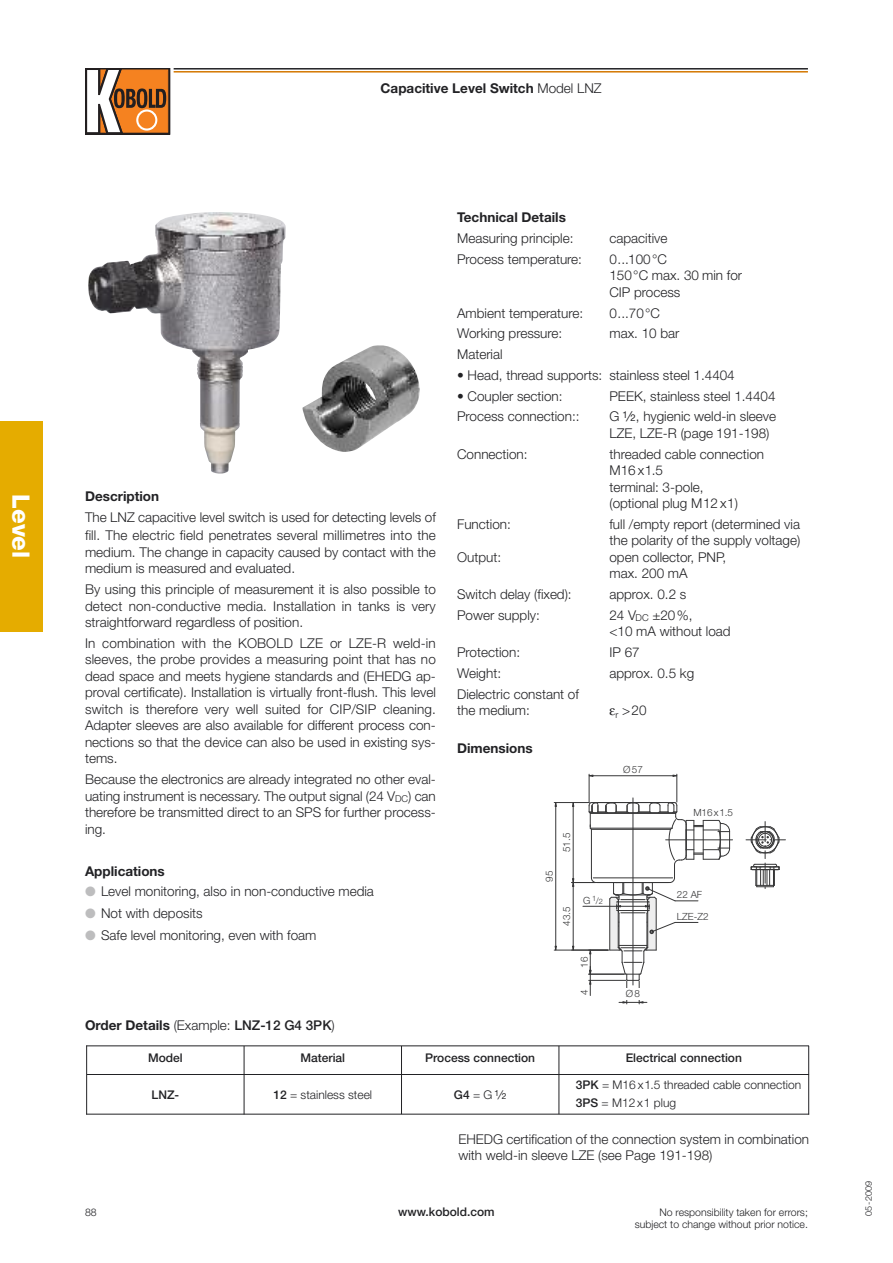
<style>
.page{position:relative;width:893px;height:1263px;background:#fff}
.page>*{position:absolute;margin:0;border:0;box-sizing:border-box;transform-origin:0 0}
.t1{font:800 24px "Helvetica Neue";color:#fff}
.t2{font:300 13.5px/16.5px "Helvetica Neue";color:#222225}
.t3{font:700 13.5px "Helvetica Neue";color:#222225}
.t4{font:500 12px "Helvetica Neue";color:#222225}
.t5{font:300 12px/17.7px "Helvetica Neue";color:#222225}
.t6{font:300 10.5px/12px "Helvetica Neue";color:#222225;text-align:right}
.t7{font:9.9px/21.5px "Helvetica Neue Light+VINQIA";color:#363637}
.t8{font:9.9px "Anonymous 194+AGTUTZ";color:#363637}
.t9{font:9.9px "Anonymous 190+VPYXDL";color:#363637}
.t10{font:9.9px "Anonymous 191+CJSWPU";color:#363637}
.t11{font:9.9px "Anonymous 189+MCRNEI";color:#363637}
.t12{font:9.9px "Anonymous 193+YTHFUR";color:#363637}
.t13{font:9.9px "Anonymous 192+IMFWCP";color:#363637}
.t14{font:9.9px "Anonymous 195+EQRCQU";color:#363637}
.t15{font:300 9px "Helvetica Neue";color:#222225}
.t16{font:7.35px "Anonymous 188+QSEZHV";color:#363637}
.s1{font-weight:300}
.s2{color:#bdbdbe}
.s3{font-weight:500}
.s4{font-weight:700}
.s5{font-weight:400}
.s6{font-weight:400;font-size:9.45px}
.s7{font-size:9.9px}
.s8{font-size:9.15px}
.s9{font-weight:400;font-size:8.4px}
</style>
<div class="page">
<img style="left:88px;top:212px;width:198px;height:261px">
<img style="left:302px;top:345px;width:118px;height:107px">
<hr style="left:244px;top:1046px;width:1px;height:68px;background:#222225">
<hr style="left:86px;top:1045px;width:723px;height:1px;background:#222225">
<hr style="left:87px;top:1074px;width:722px;height:1px;background:#222225">
<hr style="left:86px;top:1114px;width:723px;height:1px;background:#222225">
<hr style="left:401px;top:1046px;width:1px;height:68px;background:#222225">
<hr style="left:559px;top:1046px;width:1px;height:68px;background:#222225">
<hr style="left:86px;top:1045px;width:1px;height:69px;background:#222225">
<hr style="left:808px;top:1046px;width:1px;height:68px;background:#222225">
<hr style="left:554px;top:802px;width:35px;height:1px;background:#363637">
<hr style="left:554px;top:950px;width:54px;height:1px;background:#363637">
<hr style="left:555px;top:806px;width:1px;height:140px;background:#363637">
<svg style="left:746px;top:821px;width:39px;height:68px"></svg>
<hr style="left:666px;top:839px;width:66px;height:1px;background:#363637">
<svg style="left:572px;top:774px;width:158px;height:230px"></svg>
<div style="left:85px;top:68px;width:85px;height:66px;border:1px solid #231f20"></div>
<svg style="left:85px;top:68px;width:83px;height:66px"></svg>
<div style="left:136px;top:109px;width:21px;height:22px;border:2px solid #fff;border-radius:50%"></div>
<hr style="left:174px;top:71px;width:634px;height:2px;background:#d47800">
<hr style="left:174px;top:68px;width:634px;height:2px;background:#222225">
<div style="left:0;top:421px;width:43px;height:210px;background:#e5ac00"></div>
<h1 class="t1" style="left:30px;top:494px;width:65px;rotate:90deg">Level</h1>
<p class="t3" style="left:381px;top:83px;width:223px">Capacitive Level Switch <span class="s1">Model LNZ</span></p>
<p class="t3" style="left:85px;top:491px;width:76px">Description</p>
<p class="t2" style="left:85px;top:509px;width:352px;line-height:18.6px">The LNZ capacitive level switch is used for detecting levels of fill. The electric field penetrates several millimetres into the</p>
<p class="t2" style="left:85px;top:545px;width:352px">medium. The change in capacity caused by contact with the medium is measured and evaluated.</p>
<p class="t2" style="left:85px;top:582px;width:352px;text-align:justify">By using this principle of measurement it is also possible to detect non-conductive media. Installation in tanks is very straightforward regardless of position.</p>
<p class="t2" style="left:85px;top:636px;width:352px;text-align:justify">In combination with the KOBOLD LZE or LZE-R weld-in sleeves, the probe provides a measuring point that has no dead space and meets hygiene standards and (EHEDG ap&shy;proval certificate). Installation is virtually front-flush. This level switch is therefore very well suited for CIP/SIP cleaning.<br>Adapter sleeves are also available for different process con&shy;nections so that the device can also be used in existing sys&shy;tems.</p>
<p class="t2" style="left:85px;top:772px;width:352px;text-align:justify">Because the electronics are already integrated no other eval&shy;uating instrument is necessary. The output signal (24 V<sub>DC</sub>) can therefore be transmitted direct to an SPS for further process&shy;ing.</p>
<p class="t3" style="left:85px;top:866px;width:81px">Applications</p>
<p class="t2" style="left:85px;top:885px;width:290px"><span class="s2">●</span> Level monitoring, also in non-conductive media</p>
<p class="t2" style="left:85px;top:907px;width:119px"><span class="s2">●</span> Not with deposits</p>
<p class="t2" style="left:85px;top:929px;width:233px"><span class="s2">●</span> Safe level monitoring, even with foam</p>
<p class="t3" style="left:85px;top:1020px;width:251px">Order Details <span class="s1">(Example:</span> <span class="s3">LNZ-12 G4 3PK</span><span class="s1">)</span></p>
<p class="t3" style="left:457px;top:213px;width:110px">Technical Details</p>
<p class="t2" style="left:457px;top:231px;width:118px">Measuring principle:</p>
<p class="t2" style="left:609px;top:231px;width:59px">capacitive</p>
<p class="t2" style="left:457px;top:252px;width:126px">Process temperature:</p>
<p class="t2" style="left:609px;top:252px;width:134px">0...100°C<br>150°C max. 30 min for<br>CIP process</p>
<p class="t2" style="left:457px;top:306px;width:128px">Ambient temperature:</p>
<p class="t2" style="left:609px;top:306px;width:52px">0...70°C</p>
<p class="t2" style="left:457px;top:326px;width:107px">Working pressure:</p>
<p class="t2" style="left:609px;top:326px;width:71px">max. 10 bar</p>
<p class="t2" style="left:457px;top:347px;width:47px">Material</p>
<p class="t2" style="left:457px;top:368px;width:279px"><span class="s4">•</span> Head, thread supports: stainless steel 1.4404</p>
<p class="t2" style="left:457px;top:389px;width:107px"><span class="s4">•</span> Coupler section:</p>
<p class="t2" style="left:609px;top:389px;width:168px">PEEK, stainless steel 1.4404</p>
<p class="t2" style="left:457px;top:409px;width:124px">Process connection::</p>
<p class="t2" style="left:609px;top:409px;width:168px">G <sup>1</sup><span class="s5">⁄</span><span class="s6">2</span>, hygienic weld-in sleeve<br>LZE, LZE-R (page 191-198)</p>
<p class="t2" style="left:457px;top:447px;width:72px">Connection:</p>
<p class="t2" style="left:609px;top:447px;width:156px">threaded cable connection<br>M16x1.5<br>terminal: 3-pole,<br>(optional plug M12 x1)</p>
<p class="t2" style="left:457px;top:517px;width:55px">Function:</p>
<p class="t2" style="left:609px;top:517px;width:192px">full /empty report (determined via the polarity of the supply voltage)</p>
<p class="t2" style="left:457px;top:550px;width:45px">Output:</p>
<p class="t2" style="left:609px;top:550px;width:118px">open collector, PNP, max. 200 mA</p>
<p class="t2" style="left:457px;top:587px;width:116px">Switch delay (fixed):</p>
<p class="t2" style="left:609px;top:587px;width:78px">approx. 0.2 s</p>
<p class="t2" style="left:457px;top:608px;width:84px">Power supply:</p>
<p class="t2" style="left:609px;top:608px;width:123px">24 V<sub>DC</sub> ±20%,<br>&lt;10 mA without load</p>
<p class="t2" style="left:457px;top:645px;width:64px">Protection:</p>
<p class="t2" style="left:609px;top:645px;width:32px">IP 67</p>
<p class="t2" style="left:457px;top:666px;width:45px">Weight:</p>
<p class="t2" style="left:609px;top:666px;width:86px">approx. 0.5 kg</p>
<p class="t2" style="left:457px;top:687px;width:123px">Dielectric constant of the medium:</p>
<p class="t2" style="left:615px;top:703px;width:33px"><sub>r</sub> &gt;20</p>
<p class="t3" style="left:457px;top:743px;width:77px">Dimensions</p>
<p class="t11" style="left:623px;top:766px;width:21px">Ø57</p>
<p class="t13" style="left:546px;top:882px;width:13px;rotate:-90deg">95</p>
<p class="t9" style="left:563px;top:852px;width:21px;rotate:-90deg">51.5</p>
<p class="t10" style="left:563px;top:926px;width:21px;rotate:-90deg">43.5</p>
<p class="t16" style="left:583px;top:897px;width:21px"><span class="s7">G</span> 1<span class="s8">/</span>2</p>
<p class="t12" style="left:581px;top:968px;width:13px;rotate:-90deg">16</p>
<p class="t12" style="left:581px;top:994px;width:7px;rotate:-90deg">4</p>
<p class="t14" style="left:626px;top:990px;width:16px">Ø 8</p>
<p class="t8" style="left:693px;top:809px;width:41px">M16 x1.5</p>
<p class="t7" style="left:677px;top:885px;width:33px">22 AF<br>LZE-Z2</p>
<p class="t4" style="left:148px;top:1053px;width:36px">Model</p>
<p class="t4" style="left:300px;top:1053px;width:46px">Material</p>
<p class="t4" style="left:425px;top:1053px;width:111px">Process connection</p>
<p class="t4" style="left:151px;top:1090px;width:29px">LNZ-</p>
<p class="t5" style="left:273px;top:1087px;width:100px"><span class="s3">12</span> = stainless steel</p>
<p class="t4" style="left:454px;top:1090px;width:54px">G4 <span class="s1">= G</span><sup>1</sup><span class="s5">⁄</span><span class="s9">2</span></p>
<p class="t4" style="left:626px;top:1053px;width:118px">Electrical connection</p>
<p class="t5" style="left:576px;top:1077px;width:227px"><span class="s3">3PK</span> = M16x1.5 threaded cable connection<br><span class="s3">3PS</span> = M12x1 plug</p>
<p class="t6" style="left:85px;top:1207px;width:13px">88</p>
<p class="t2" style="left:458px;top:1132px;width:352px">EHEDG certification of the connection system in combination with weld-in sleeve LZE (see Page 191-198)</p>
<p class="t4" style="left:398px;top:1207px;width:98px">www.kobold.com</p>
<p class="t6" style="left:635px;top:1207px;width:175px">No responsibility taken for errors; subject to change without prior notice.</p>
<p class="t15" style="left:865px;top:1216px;width:37px;rotate:-90deg">05-2009</p>
</div>
